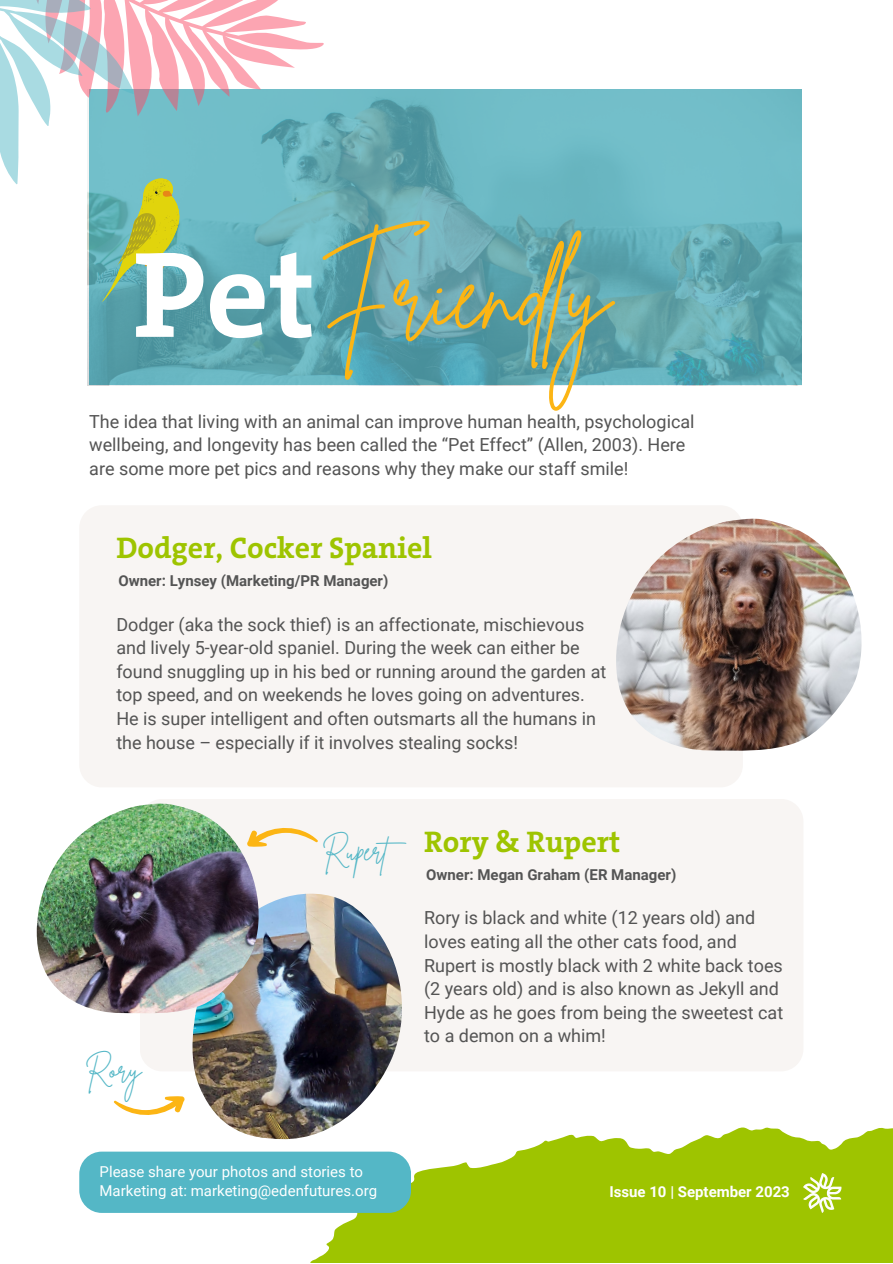
<style>
.page{position:relative;width:893px;height:1264px;background:#fff}
.page>*{position:absolute;margin:0;border:0;box-sizing:border-box;transform-origin:0 0}
.t1{font:700 123.6px "The Serif B W7";color:#fff}
.t2{font:97.95px "Brittany Signature";color:#fcb514}
.t3{font:700 30px "The Serif B W7";color:#9ec400}
.t4{font:27px "Brittany Signature";color:#54b7c6}
.t5{font:18px/23.5px "Roboto";color:#545454}
.t6{font:15px/19px "Roboto";color:#fff}
.t7{font:700 15px "Roboto";color:#545454}
.t8{font:700 15px "Roboto";color:#fff}
</style>
<div class="page">
<svg style="left:285px;top:1127px;width:607px;height:135px;fill:#9ec400"></svg>
<img style="left:803px;top:1173px;width:39px;height:39px">
<img style="left:88px;top:89px;width:713px;height:296px">
<svg style="left:179px;top:0;width:166px;height:144px"></svg>
<svg style="left:0;top:0;width:179px;height:302px"></svg>
<div style="left:79px;top:505px;width:663px;height:282px;background:#f8f5f3;border-radius:22px"></div>
<img style="left:616px;top:516px;width:246px;height:236px">
<div style="left:140px;top:799px;width:663px;height:272px;background:#f8f5f3;border-radius:22px"></div>
<img style="left:192px;top:893px;width:219px;height:251px">
<div style="left:79px;top:1151px;width:332px;height:61px;background:#54b7c6;border-radius:22px"></div>
<img style="left:36px;top:803px;width:225px;height:212px">
<svg style="left:114px;top:1096px;width:71px;height:19px"></svg>
<svg style="left:246px;top:824px;width:72px;height:22px"></svg>
<p class="t2" style="left:317px;top:230px;width:294px">Friendly</p>
<p class="t5" style="left:89px;top:409px;width:606px">The idea that living with an animal can improve human health, psychological wellbeing, and longevity has been called the “Pet Effect” (Allen, 2003). Here are some more pet pics and reasons why they make our staff smile!</p>
<p class="t1" style="left:133px;top:216px;width:184px">Pet</p>
<p class="t3" style="left:116px;top:529px;width:317px">Dodger, Cocker Spaniel</p>
<p class="t7" style="left:118px;top:572px;width:271px">Owner: Lynsey (Marketing/PR Manager)</p>
<p class="t5" style="left:116px;top:612px;width:469px">Dodger (aka the sock thief) is an affectionate, mischievous</p>
<p class="t5" style="left:116px;top:636px;width:491px">and lively 5-year-old spaniel. During the week can either be found snuggling up in his bed or running around the garden at top speed, and on weekends he loves going on adventures.</p>
<p class="t5" style="left:116px;top:707px;width:481px">He is super intelligent and often outsmarts all the humans in the house – especially if it involves stealing socks!</p>
<p class="t4" style="left:85px;top:1052px;width:58px">Rory</p>
<p class="t4" style="left:322px;top:832px;width:93px">Rupert</p>
<p class="t3" style="left:424px;top:822px;width:198px">Rory &amp; Rupert</p>
<p class="t7" style="left:426px;top:865px;width:251px">Owner: Megan Graham (ER Manager)</p>
<p class="t5" style="left:424px;top:906px;width:360px">Rory is black and white (12 years old) and loves eating all the other cats food, and Rupert is mostly black with 2 white back toes (2 years old) and is also known as Jekyll and Hyde as he goes from being the sweetest cat to a demon on a whim!</p>
<p class="t6" style="left:100px;top:1161px;width:279px">Please share your photos and stories to<br>Marketing at: marketing@edenfutures.org</p>
<p class="t8" style="left:609px;top:1182px;width:182px">Issue 10 | September 2023</p>
</div>
